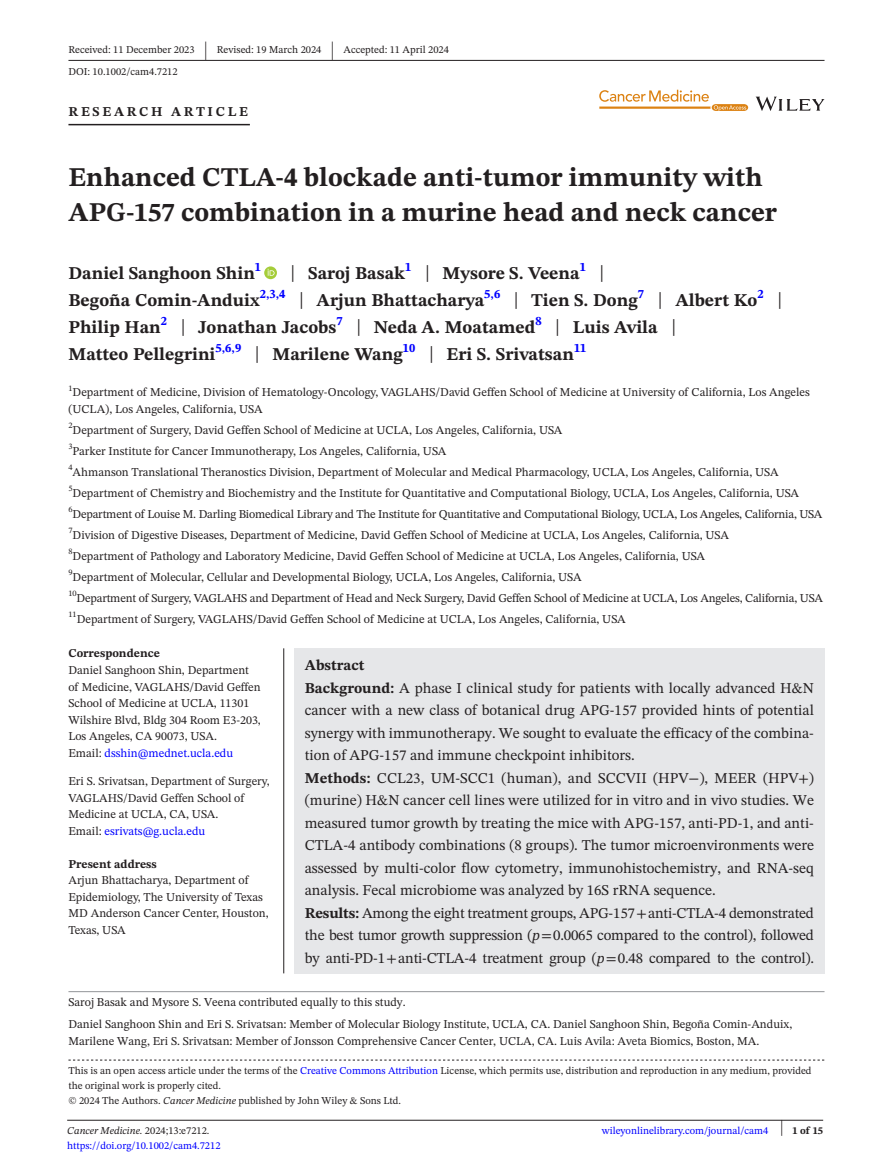
<style>
.page{position:relative;width:893px;height:1174px;background:#fff}
.page>*{position:absolute;margin:0;border:0;box-sizing:border-box;transform-origin:0 0}
.t1{font:700 27px/34.5px "STIX Two Text";color:#231f20}
.t2{font:25.65px "STIX Two Text";color:#231f20;scale:.49 1}
.t3{font:700 18px/27px "STIX Two Text";color:#231f20}
.t4{font:15px/22.5px "STIX Two Text";color:#231f20}
.t5{font:700 13.5px "STIX Two Text";letter-spacing:.2em;color:#231f20}
.t6{font:12px/16.5px "STIX Two Text";color:#231f20}
.t7{font:700 12px "STIX Two Text";color:#231f20}
.t8{font:10.5px/15px "STIX Two Text";color:#231f20}
.t9{font:10.5px "STIX Two Text";color:#00f}
.t10{font:italic 10.5px "STIX Two Text";color:#231f20}
.t11{font:700 10.5px "STIX Two Text";color:#231f20}
.t12{font:8.4px "STIX Two Text";color:#231f20}
.s1{font-weight:400;font-size:23.4px}
.s2{color:#00f}
.s3{font-weight:700}
.s4{font-family:"STIX"}
.s5{font-style:italic}
.s6{font-style:normal}
.s7{font-weight:400;font-size:22.2px}
</style>
<div class="page">
<hr style="left:67px;top:1119px;width:756px;height:1px;background:#231f20">
<svg style="left:756px;top:97px;width:68px;height:14px"></svg>
<svg style="left:599px;top:90px;width:149px;height:21px"></svg>
<hr style="left:68px;top:60px;width:756px;height:1px;background:#231f20">
<hr style="left:68px;top:124px;width:182px;height:1px;background:#231f20">
<svg style="left:264px;top:266px;width:13px;height:13px"></svg>
<svg style="left:268px;top:269px;width:7px;height:7px"></svg>
<svg style="left:68px;top:1059px;width:756px;height:1px"></svg>
<hr style="left:68px;top:991px;width:756px;height:1px;background:#939598">
<div style="left:294px;top:648px;width:530px;height:325px;background:#e6e7e9"></div>
<hr style="left:283px;top:648px;width:1px;height:325px;background:#231f20">
<p class="t8" style="left:68px;top:42px;width:128px">Received: 11 December 2023</p>
<h2 class="t2" style="left:204px;top:32px;width:8px">|</h2>
<p class="t8" style="left:217px;top:42px;width:106px">Revised: 19 March 2024</p>
<h2 class="t2" style="left:331px;top:32px;width:8px">|</h2>
<p class="t8" style="left:344px;top:42px;width:107px">Accepted: 11 April 2024</p>
<p class="t8" style="left:68px;top:64px;width:111px">DOI: 10.1002/cam4.7212</p>
<p class="t5" style="left:68px;top:101px;width:181px">RESEARCH ARTICLE</p>
<h1 class="t1" style="left:68px;top:161px;width:710px">Enhanced CTLA-4 blockade anti-tumor immunity with<br>APG-157 combination in a murine head and neck cancer</h1>
<p class="t3" style="left:68px;top:260px;width:715px;text-indent:222px"><span class="s1">|</span> Saroj Basak<sup>1</sup> <span class="s1">|</span> Mysore S. Veena<sup>1</sup> <span class="s1">|<br></span>Begoña Comin-Anduix<sup>2,3,4</sup> <span class="s1">|</span> Arjun Bhattacharya<sup>5,6</sup> <span class="s1">|</span> Tien S. Dong<sup>7</sup> <span class="s1">|</span> Albert Ko<sup>2</sup> <span class="s1">| </span>Philip Han<sup>2</sup> <span class="s1">|</span> Jonathan Jacobs<sup>7</sup> <span class="s1">|</span> Neda A. Moatamed<sup>8</sup> <span class="s1">|</span> Luis Avila <span class="s1">|<br></span>Matteo Pellegrini<sup>5,6,9</sup> <span class="s1">|</span> Marilene Wang<sup>10</sup> <span class="s1">|</span> Eri S. Srivatsan<sup>11</sup></p>
<p class="t6" style="left:68px;top:384px;width:743px"><sup>1</sup>Department of Medicine, Division of Hematology-Oncology, VAGLAHS/David Geffen School of Medicine at University of California, Los Angeles (UCLA), Los Angeles, California, USA</p>
<p class="t12" style="left:68px;top:419px;width:6px">2</p>
<p class="t6" style="left:73px;top:421px;width:491px">Department of Surgery, David Geffen School of Medicine at UCLA, Los Angeles, California, USA</p>
<p class="t12" style="left:68px;top:440px;width:6px">3</p>
<p class="t6" style="left:73px;top:442px;width:375px">Parker Institute for Cancer Immunotherapy, Los Angeles, California, USA</p>
<p class="t12" style="left:68px;top:461px;width:6px">4</p>
<p class="t6" style="left:73px;top:463px;width:707px">Ahmanson Translational Theranostics Division, Department of Molecular and Medical Pharmacology, UCLA, Los Angeles, California, USA</p>
<p class="t12" style="left:68px;top:482px;width:6px">5</p>
<p class="t6" style="left:73px;top:484px;width:728px">Department of Chemistry and Biochemistry and the Institute for Quantitative and Computational Biology, UCLA, Los Angeles, California, USA</p>
<p class="t12" style="left:68px;top:503px;width:6px">6</p>
<p class="t6" style="left:72px;top:505px;width:751px">Department of Louise M. Darling Biomedical Library and The Institute for Quantitative and Computational Biology, UCLA, Los Angeles, California, USA</p>
<p class="t12" style="left:68px;top:524px;width:6px">7</p>
<p class="t6" style="left:73px;top:526px;width:658px">Division of Digestive Diseases, Department of Medicine, David Geffen School of Medicine at UCLA, Los Angeles, California, USA</p>
<p class="t12" style="left:68px;top:545px;width:6px">8</p>
<p class="t6" style="left:73px;top:547px;width:634px">Department of Pathology and Laboratory Medicine, David Geffen School of Medicine at UCLA, Los Angeles, California, USA</p>
<p class="t12" style="left:68px;top:566px;width:6px">9</p>
<p class="t6" style="left:73px;top:568px;width:511px">Department of Molecular, Cellular and Developmental Biology, UCLA, Los Angeles, California, USA</p>
<p class="t12" style="left:68px;top:587px;width:10px">10</p>
<p class="t6" style="left:77px;top:589px;width:748px">Department of Surgery, VAGLAHS and Department of Head and Neck Surgery, David Geffen School of Medicine at UCLA, Los Angeles, California, USA</p>
<p class="t12" style="left:68px;top:608px;width:10px">11</p>
<p class="t6" style="left:77px;top:610px;width:550px">Department of Surgery, VAGLAHS/David Geffen School of Medicine at UCLA, Los Angeles, California, USA</p>
<h3 class="t3" style="left:68px;top:260px;width:194px">Daniel Sanghoon Shin<sup>1</sup></h3>
<p class="t7" style="left:68px;top:645px;width:93px">Correspondence</p>
<p class="t6" style="left:68px;top:661px;width:194px">Daniel Sanghoon Shin, Department of Medicine, VAGLAHS/David Geffen School of Medicine at UCLA, 11301<br>Wilshire Blvd, Bldg 304 Room E3-203, Los Angeles, CA 90073, USA.<br>Email: <span class="s2">dsshin@mednet.ucla.edu</span></p>
<p class="t6" style="left:68px;top:772px;width:203px">Eri S. Srivatsan, Department of Surgery,<br>VAGLAHS/David Geffen School of<br>Medicine at UCLA, CA, USA.<br>Email: <span class="s2">esrivats@g.ucla.edu</span></p>
<p class="t7" style="left:68px;top:855px;width:90px">Present address</p>
<p class="t6" style="left:68px;top:871px;width:202px">Arjun Bhattacharya, Department of<br>Epidemiology, The University of Texas<br>MD Anderson Cancer Center, Houston,<br>Texas, USA</p>
<p class="t4" style="left:305px;top:654px;width:511px"><span class="s3">Abstract<br>Background:</span> A phase I clinical study for patients with locally advanced H&amp;N cancer with a new class of botanical drug APG-157 provided hints of potential synergy with immunotherapy. We sought to evaluate the efficacy of the combina&shy;tion of APG-157 and immune checkpoint inhibitors.<br><span class="s3">Methods:</span> CCL23, UM-SCC1 (human), and SCCVII (HPV−), MEER (HPV<span class="s4">+</span>) (murine) H&amp;N cancer cell lines were utilized for in vitro and in vivo studies. We measured tumor growth by treating the mice with APG-157, anti-PD-1, and anti-CTLA-4 antibody combinations (8 groups). The tumor microenvironments were assessed by multi-color flow cytometry, immunohistochemistry, and RNA-seq analysis. Fecal microbiome was analyzed by 16S rRNA sequence.<br><span class="s3">Results:</span> Among the eight treatment groups, APG-157<span class="s4">+</span>anti-CTLA-4 demonstrated the best tumor growth suppression (<span class="s5">p</span><span class="s4">=</span>0.0065 compared to the control), followed by anti-PD-1<span class="s4">+</span>anti-CTLA-4 treatment group (<span class="s5">p</span><span class="s4">=</span>0.48 compared to the control).</p>
<p class="t6" style="left:68px;top:990px;width:725px;line-height:22.5px">Saroj Basak and Mysore S. Veena contributed equally to this study.<br>Daniel Sanghoon Shin and Eri S. Srivatsan: Member of Molecular Biology Institute, UCLA, CA. Daniel Sanghoon Shin, Begoña Comin-Anduix,</p>
<p class="t6" style="left:68px;top:1032px;width:692px">Marilene Wang, Eri S. Srivatsan: Member of Jonsson Comprehensive Cancer Center, UCLA, CA. Luis Avila: Aveta Biomics, Boston, MA.</p>
<p class="t8" style="left:68px;top:1063px;width:745px">This is an open access article under the terms of the <span class="s2">Creative Commons Attribution</span> License, which permits use, distribution and reproduction in any medium, provided the original work is properly cited.<br>© 2024 The Authors. <span class="s5">Cancer Medicine</span> published by John Wiley &amp; Sons Ltd.</p>
<p class="t10" style="left:67px;top:1123px;width:144px">Cancer Medicine. <span class="s6">2024;13:e7212.</span></p>
<p class="t11" style="left:780px;top:1123px;width:45px"><span class="s7">|</span> 1 of 15</p>
<p class="t9" style="left:67px;top:1138px;width:155px">https://doi.org/10.1002/cam4.7212</p>
<p class="t9" style="left:602px;top:1123px;width:168px">wileyonlinelibrary.com/journal/cam4</p>
</div>
